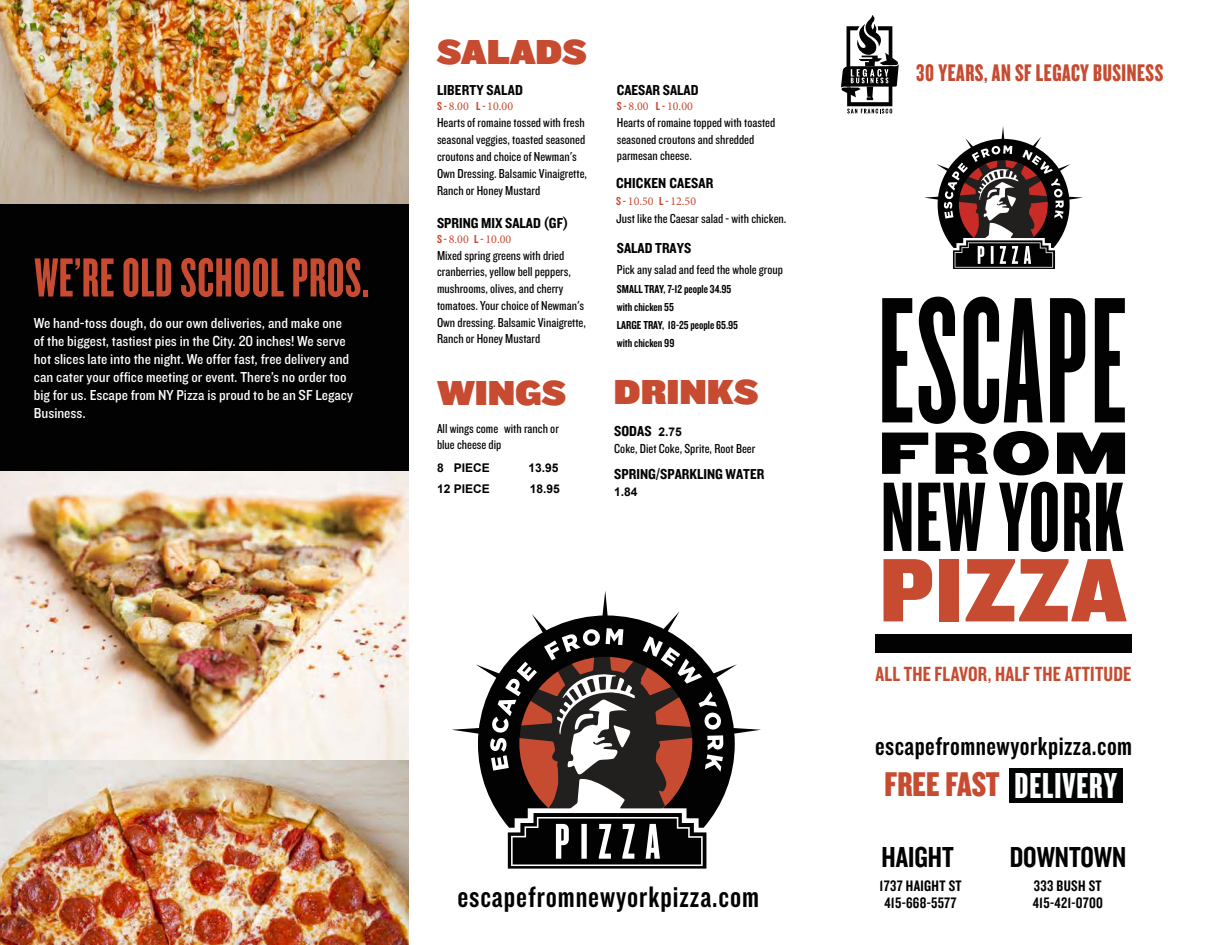
<style>
.page{position:relative;width:1215px;height:945px;background:#fff}
.page>*{position:absolute;margin:0;border:0;box-sizing:border-box;transform-origin:0 0}
.t1{font:93.6px "Knockout HTF71 Full Middlewt";letter-spacing:.01em;color:#c64b30}
.t2{font:57.3px "Knockout HTF67 Full Bantamwt";letter-spacing:.015em;color:#c64b30}
.t3{font:36px "Knockout HTF92 Ultmt Cruiserwt";letter-spacing:.015em;color:#c64b30}
.t4{font:35.7px "Knockout HTF69 Full Liteweight";color:#c64b30}
.t5{font:30.75px "Knockout HTF49 Liteweight";letter-spacing:.03em;color:#020203}
.t6{font:30px "Knockout HTF49 Liteweight";color:#020203}
.t7{font:27px "Knockout HTF49 Liteweight";letter-spacing:.02em;color:#020203}
.t8{font:25.05px "Knockout HTF68 Full Featherwt";letter-spacing:.02em;color:#c64b30}
.t9{font:21.3px "Knockout HTF49 Liteweight";letter-spacing:.01em;color:#c64b30}
.t10{font:15.75px "Knockout HTF49 Liteweight";letter-spacing:.015em;color:#020203}
.t11{font:15px/18px "Knockout HTF30 Junior Welterwt";color:#fff}
.t12{font:15px "Knockout HTF50 Welterweight";color:#030404}
.t13{font:13.5px/16.8px "Knockout HTF29 Junior Liteweight";color:#020203}
.t14{font:12px/18px "Knockout HTF49 Liteweight";color:#020203}
.t15{font:12px "Minion Pro";color:#c64b30}
.t16{font:700 12px "Arial";color:#000}
.s1{font-family:"Knockout HTF49 Liteweight"}
.s2{font-family:"Arial";font-weight:700;font-size:12px;color:#000}
.s3{font-family:"Knockout HTF68 Full Featherwt";font-size:37.5px;color:#fff}
</style>
<div class="page">
<div style="left:0;top:0;width:409px;height:485px;background:#020203"></div>
<div style="left:875px;top:635px;width:257px;height:18px;background:#020203"></div>
<svg style="left:841px;top:15px;width:58px;height:98px"></svg>
<div style="left:1009px;top:768px;width:113px;height:35px;background:#030404"></div>
<svg style="left:882px;top:298px;width:30px;height:124px"></svg>
<svg style="left:919px;top:297px;width:37px;height:127px"></svg>
<svg style="left:964px;top:297px;width:79px;height:127px"></svg>
<svg style="left:1050px;top:298px;width:35px;height:124px"></svg>
<svg style="left:1095px;top:298px;width:30px;height:124px"></svg>
<svg style="left:884px;top:483px;width:27px;height:68px"></svg>
<svg style="left:918px;top:483px;width:67px;height:68px"></svg>
<svg style="left:999px;top:482px;width:59px;height:70px"></svg>
<svg style="left:1064px;top:483px;width:59px;height:68px"></svg>
<svg style="left:882px;top:433px;width:46px;height:41px"></svg>
<svg style="left:936px;top:431px;width:113px;height:44px"></svg>
<svg style="left:1057px;top:433px;width:68px;height:41px;background:#282829"></svg>
<svg style="left:924px;top:126px;width:159px;height:143px"></svg>
<svg style="left:518px;top:615px;width:177px;height:36px;fill:#020203"></svg>
<svg style="left:532px;top:614px;width:23px;height:30px"></svg>
<svg style="left:601px;top:591px;width:7px;height:34px"></svg>
<svg style="left:657px;top:611px;width:23px;height:30px"></svg>
<svg style="left:452px;top:651px;width:309px;height:218px"></svg>
<img style="left:0;top:472px;width:409px;height:473px">
<img style="left:0;top:0;width:409px;height:203px">
<h2 class="t2" style="left:35px;top:243px;width:336px">WE’RE OLD SCHOOL PROS.</h2>
<p class="t11" style="left:34px;top:315px;width:321px">We hand-toss dough, do our own deliveries, and make one of the biggest, tastiest pies in the City. 20 inches! We serve hot slices late into the night. We offer fast, free delivery and can cater your office meeting or event. There’s no order too big for us. Escape from NY Pizza is proud to be an SF Legacy Business.</p>
<h3 class="t3" style="left:437px;top:31px;width:151px">SALADS</h3>
<p class="t12" style="left:437px;top:83px;width:87px">LIBERTY SALAD</p>
<p class="t15" style="left:437px;top:98px;width:78px"><span class="s1">S -</span> 8.00 <span class="s1">L -</span> 10.00</p>
<p class="t13" style="left:437px;top:115px;width:152px">Hearts of romaine tossed with fresh seasonal veggies, toasted seasoned croutons and choice of Newman's<br>Own Dressing. Balsamic Vinaigrette,<br>Ranch or Honey Mustard</p>
<p class="t12" style="left:437px;top:216px;width:133px">SPRING MIX SALAD (GF)</p>
<p class="t15" style="left:437px;top:231px;width:76px"><span class="s1">S -</span> 8.00 <span class="s1">L -</span> 10.00</p>
<p class="t13" style="left:437px;top:247px;width:151px">Mixed spring greens with dried cranberries, yellow bell peppers, mushrooms, olives, and cherry tomatoes. Your choice of Newman's<br>Own dressing. Balsamic Vinaigrette,<br>Ranch or Honey Mustard</p>
<p class="t12" style="left:617px;top:83px;width:83px">CAESAR SALAD</p>
<p class="t15" style="left:617px;top:99px;width:78px"><span class="s1">S -</span> 8.00 <span class="s1">L -</span> 10.00</p>
<p class="t13" style="left:617px;top:115px;width:160px">Hearts of romaine topped with toasted seasoned croutons and shredded parmesan cheese.</p>
<p class="t12" style="left:616px;top:176px;width:99px">CHICKEN CAESAR</p>
<p class="t15" style="left:616px;top:193px;width:82px"><span class="s1">S -</span> 10.50 <span class="s1">L -</span> 12.50</p>
<p class="t13" style="left:616px;top:211px;width:172px">Just like the Caesar salad - with chicken.</p>
<p class="t12" style="left:617px;top:241px;width:76px">SALAD TRAYS</p>
<p class="t13" style="left:617px;top:262px;width:168px">Pick any salad and feed the whole group</p>
<p class="t14" style="left:617px;top:281px;width:123px">SMALL TRAY, 7-12 people 34.95 with chicken 55<br>LARGE TRAY, 18-25 people 65.95 with chicken 99</p>
<h3 class="t3" style="left:437px;top:371px;width:130px">WINGS</h3>
<h3 class="t3" style="left:614px;top:371px;width:146px">DRINKS</h3>
<p class="t13" style="left:437px;top:421px;width:123px">All wings come with ranch or blue cheese dip</p>
<p class="t16" style="left:437px;top:459px;width:54px">8 PIECE</p>
<p class="t16" style="left:528px;top:459px;width:32px">13.95</p>
<p class="t16" style="left:437px;top:480px;width:54px">12 PIECE</p>
<p class="t16" style="left:530px;top:480px;width:32px">18.95</p>
<p class="t12" style="left:614px;top:424px;width:69px">SODAS <span class="s2">2.75</span></p>
<p class="t13" style="left:614px;top:441px;width:143px">Coke, Diet Coke, Sprite, Root Beer</p>
<p class="t12" style="left:614px;top:467px;width:152px">SPRING/SPARKLING WATER</p>
<p class="t16" style="left:614px;top:483px;width:25px">1.84</p>
<h3 class="t5" style="left:457px;top:886px;width:303px">escapefromnewyorkpizza.com</h3>
<h3 class="t8" style="left:916px;top:64px;width:249px">30 YEARS, AN SF LEGACY BUSINESS</h3>
<h1 class="t1" style="left:879px;top:534px;width:249px">PIZZA</h1>
<h3 class="t9" style="left:875px;top:666px;width:258px">ALL THE FLAVOR, HALF THE ATTITUDE</h3>
<h3 class="t7" style="left:875px;top:736px;width:258px">escapefromnewyorkpizza.com</h3>
<h3 class="t4" style="left:885px;top:763px;width:234px">FREE FAST <span class="s3">DELIVERY</span></h3>
<h3 class="t6" style="left:882px;top:847px;width:74px">HAIGHT</h3>
<p class="t10" style="left:880px;top:880px;width:84px">1737 HAIGHT ST</p>
<p class="t10" style="left:885px;top:897px;width:74px">415-668-5577</p>
<h3 class="t6" style="left:1010px;top:847px;width:118px">DOWNTOWN</h3>
<p class="t10" style="left:1034px;top:880px;width:69px">333 BUSH ST</p>
<p class="t10" style="left:1033px;top:897px;width:72px">415-421-0700</p>
</div>
